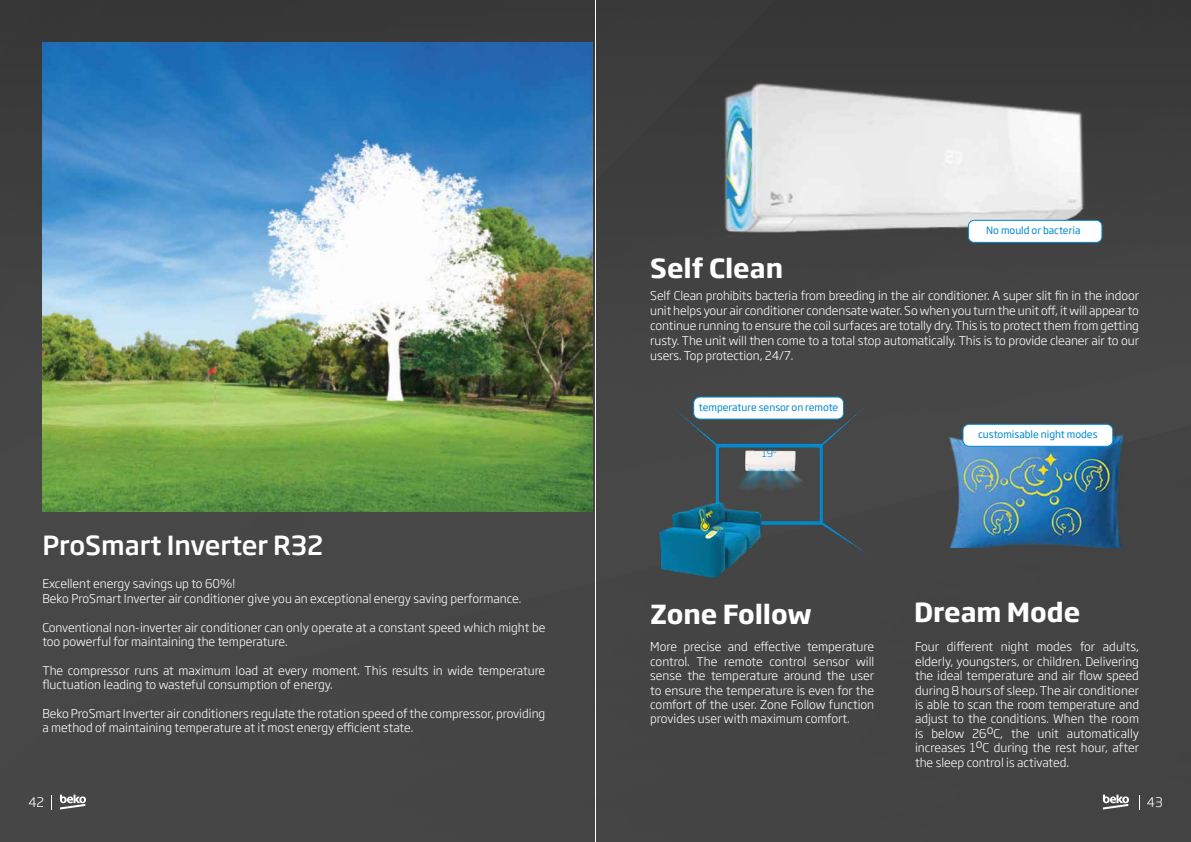
<style>
.page{position:relative;width:1191px;height:842px;background:#fff}
.page>*{position:absolute;margin:0;border:0;box-sizing:border-box;transform-origin:0 0}
.t1{font:700 26px "Soho Gothic Pro";color:#fff}
.t2{font:500 26px "Soho Gothic Pro";color:#fff}
.t3{font:300 13px "Soho Gothic Pro";color:#fff}
.t4{font:300 12px/14.4px "Soho Gothic Pro";color:#fff}
.t5{font:10px "Soho Gothic Pro";color:#0089cf}
.t6{font:300 10px "Soho Gothic Pro";color:#0089cf}
</style>
<div class="page">
<img style="left:0;top:0;width:1191px;height:842px">
<svg style="left:1103px;top:795px;width:26px;height:14px"></svg>
<svg style="left:1138px;top:795px;width:1px;height:14px"></svg>
<svg style="left:60px;top:795px;width:26px;height:14px"></svg>
<svg style="left:51px;top:795px;width:1px;height:14px"></svg>
<hr style="left:595px;top:0;width:1px;height:842px;background:#fff">
<img style="left:42px;top:43px;width:551px;height:468px">
<img style="left:638px;top:398px;width:237px;height:187px">
<img style="left:934px;top:412px;width:214px;height:135px">
<img style="left:710px;top:62px;width:438px;height:214px">
<div style="left:968px;top:220px;width:134px;height:22px;background:#fff;border-radius:6px"></div>
<div style="left:968px;top:220px;width:134px;height:23px;border:1px solid #0089cf;border-radius:6px"></div>
<div style="left:693px;top:397px;width:150px;height:22px;background:#fff;border-radius:6px"></div>
<div style="left:693px;top:397px;width:150px;height:22px;border:1px solid #0089cf;border-radius:6px"></div>
<div style="left:963px;top:424px;width:149px;height:22px;background:#fff;border-radius:6px"></div>
<div style="left:962px;top:424px;width:151px;height:23px;border:1px solid #0089cf;border-radius:6px"></div>
<h1 class="t1" style="left:650px;top:248px;width:134px">Self Clean</h1>
<p class="t5" style="left:986px;top:222px;width:96px">No mould or bacteria</p>
<p class="t4" style="left:650px;top:287px;width:490px;line-height:15px;text-align:justify">Self Clean prohibits bacteria from breeding in the air conditioner. A super slit fin in the indoor unit helps your air conditioner condensate water. So when you turn the unit off, it will appear to continue running to ensure the coil surfaces are totally dry. This is to protect them from getting rusty. The unit will then come to a total stop automatically. This is to provide cleaner air to our users. Top protection, 24/7.</p>
<h1 class="t2" style="left:42px;top:525px;width:282px">ProSmart Inverter R32</h1>
<p class="t4" style="left:42px;top:576px;width:480px">Excellent energy savings up to 60%!<br>Beko ProSmart Inverter air conditioner give you an exceptional energy saving performance.</p>
<p class="t4" style="left:42px;top:619px;width:504px">Conventional non-inverter air conditioner can only operate at a constant speed which might be too powerful for maintaining the temperature.</p>
<p class="t4" style="left:42px;top:662px;width:504px">The compressor runs at maximum load at every moment. This results in wide temperature fluctuation leading to wasteful consumption of energy.</p>
<p class="t4" style="left:42px;top:706px;width:504px">Beko ProSmart Inverter air conditioners regulate the rotation speed of the compressor, providing a method of maintaining temperature at it most energy efficient state.</p>
<p class="t5" style="left:699px;top:399px;width:141px">temperature sensor on remote</p>
<p class="t6" style="left:762px;top:445px;width:16px">19<sup>o</sup></p>
<p class="t5" style="left:978px;top:426px;width:121px">customisable night modes</p>
<h1 class="t1" style="left:650px;top:594px;width:163px">Zone Follow</h1>
<h1 class="t1" style="left:914px;top:592px;width:168px">Dream Mode</h1>
<p class="t4" style="left:650px;top:639px;width:225px;text-align:justify">More precise and effective temperature control. The remote control sensor will sense the temperature around the user to ensure the temperature is even for the comfort of the user. Zone Follow function provides user with maximum comfort.</p>
<p class="t4" style="left:915px;top:639px;width:225px;text-align:justify">Four different night modes for adults, elderly, youngsters, or children. Delivering the ideal temperature and air flow speed during 8 hours of sleep. The air conditioner is able to scan the room temperature and adjust to the conditions. When the room is below 26oC, the unit automatically increases 1oC during the rest hour, after the sleep control is activated.</p>
<p class="t3" style="left:28px;top:792px;width:17px">42</p>
<p class="t3" style="left:1146px;top:792px;width:17px">43</p>
</div>
